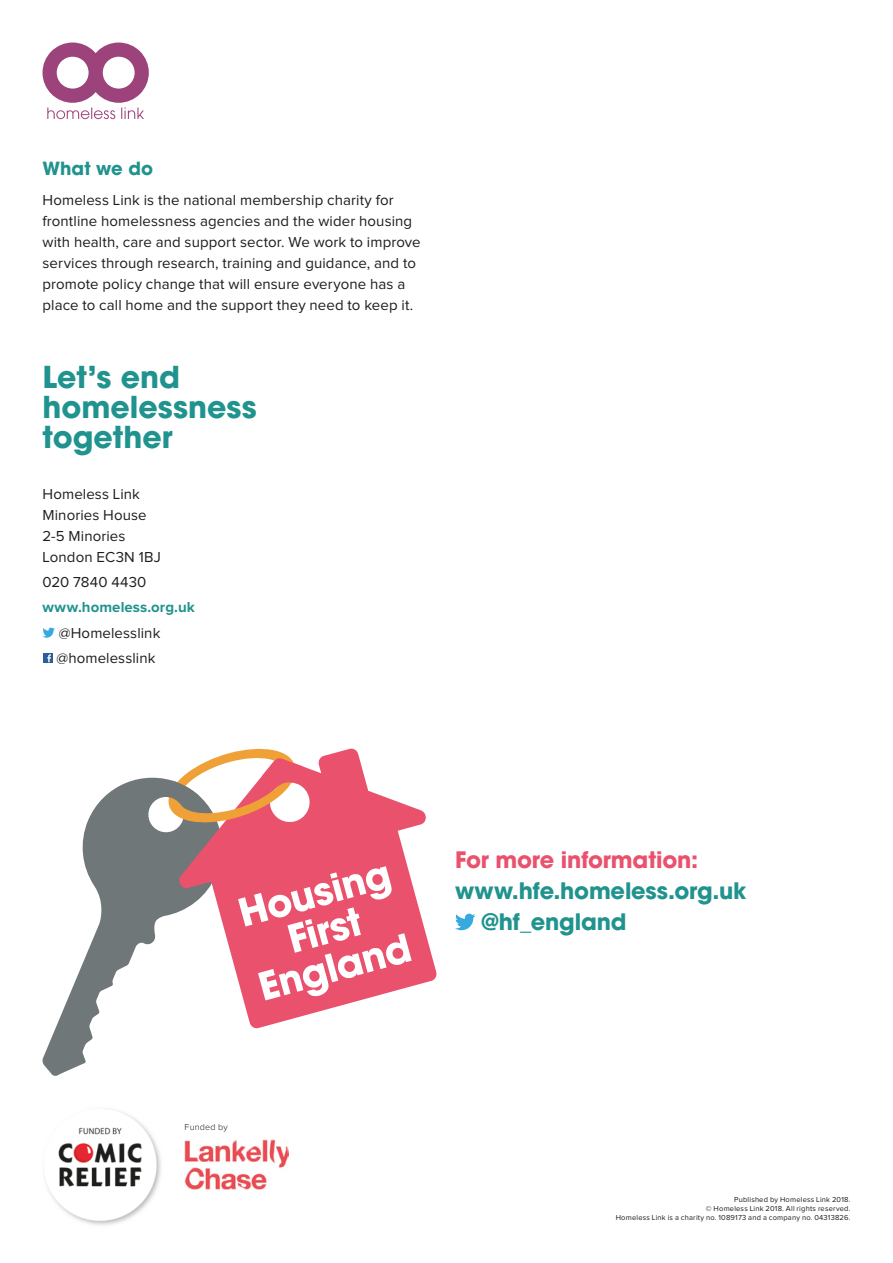
<style>
.page{position:relative;width:893px;height:1263px;background:#fff}
.page>*{position:absolute;margin:0;border:0;box-sizing:border-box;transform-origin:0 0}
.t1{font:700 30px/30px "ITC Avant Garde Pro";color:#20938e}
.t2{font:700 22.5px/31px "ITC Avant Garde Pro";letter-spacing:-.01em;color:#20938e}
.t3{font:700 22.5px "ITC Avant Garde Pro";letter-spacing:-.01em;color:#ea516d}
.t4{font:700 18px "ITC Avant Garde Pro";color:#20938e}
.t5{font:15px/21px "Proxima Nova";letter-spacing:.005em;color:#1d1d1b}
.t6{font:700 15px "Proxima Nova";letter-spacing:.005em;color:#20938e}
.t7{font:300 9px "Proxima Nova";letter-spacing:.025em;color:#1d1d1b}
.t8{font:7.5px/9px "Proxima Nova";letter-spacing:.025em;color:#1d1d1b;text-align:right}
</style>
<div class="page">
<svg style="left:43px;top:628px;width:12px;height:10px"></svg>
<div style="left:43px;top:653px;width:10px;height:10px;background:#2d5c9d"></div>
<svg style="left:47px;top:654px;width:4px;height:8px"></svg>
<svg style="left:43px;top:43px;width:106px;height:76px"></svg>
<img style="left:45px;top:1110px;width:116px;height:115px">
<img style="left:184px;top:1139px;width:104px;height:51px">
<svg style="left:42px;top:777px;width:137px;height:299px"></svg>
<svg style="left:179px;top:748px;width:258px;height:281px"></svg>
<svg style="left:164px;top:748px;width:139px;height:75px"></svg>
<svg style="left:238px;top:866px;width:174px;height:134px"></svg>
<svg style="left:455px;top:914px;width:20px;height:16px"></svg>
<p class="t4" style="left:43px;top:156px;width:112px">What we do</p>
<p class="t5" style="left:43px;top:190px;width:380px">Homeless Link is the national membership charity for frontline homelessness agencies and the wider housing with health, care and support sector. We work to improve services through research, training and guidance, and to promote policy change that will ensure everyone has a place to call home and the support they need to keep it.</p>
<h1 class="t1" style="left:43px;top:362px;width:216px">Let’s end homelessness together</h1>
<p class="t5" style="left:43px;top:484px;width:120px">Homeless Link<br>Minories House<br>2-5 Minories<br>London EC3N 1BJ</p>
<p class="t5" style="left:43px;top:572px;width:105px">020 7840 4430</p>
<p class="t6" style="left:43px;top:600px;width:154px">www.homeless.org.uk</p>
<p class="t5" style="left:56px;top:621px;width:105px;line-height:25.2px">@Homelesslink @homelesslink</p>
<h2 class="t3" style="left:455px;top:845px;width:245px">For more information:</h2>
<h2 class="t2" style="left:482px;top:875px;width:266px;text-indent:-27px">www.hfe.homeless.org.uk @hf_england</h2>
<p class="t7" style="left:185px;top:1120px;width:45px">Funded by</p>
<p class="t8" style="left:616px;top:1196px;width:236px">Published by Homeless Link 2018.<br>© Homeless Link 2018. All rights reserved.<br>Homeless Link is a charity no. 1089173 and a company no. 04313826.</p>
</div>
